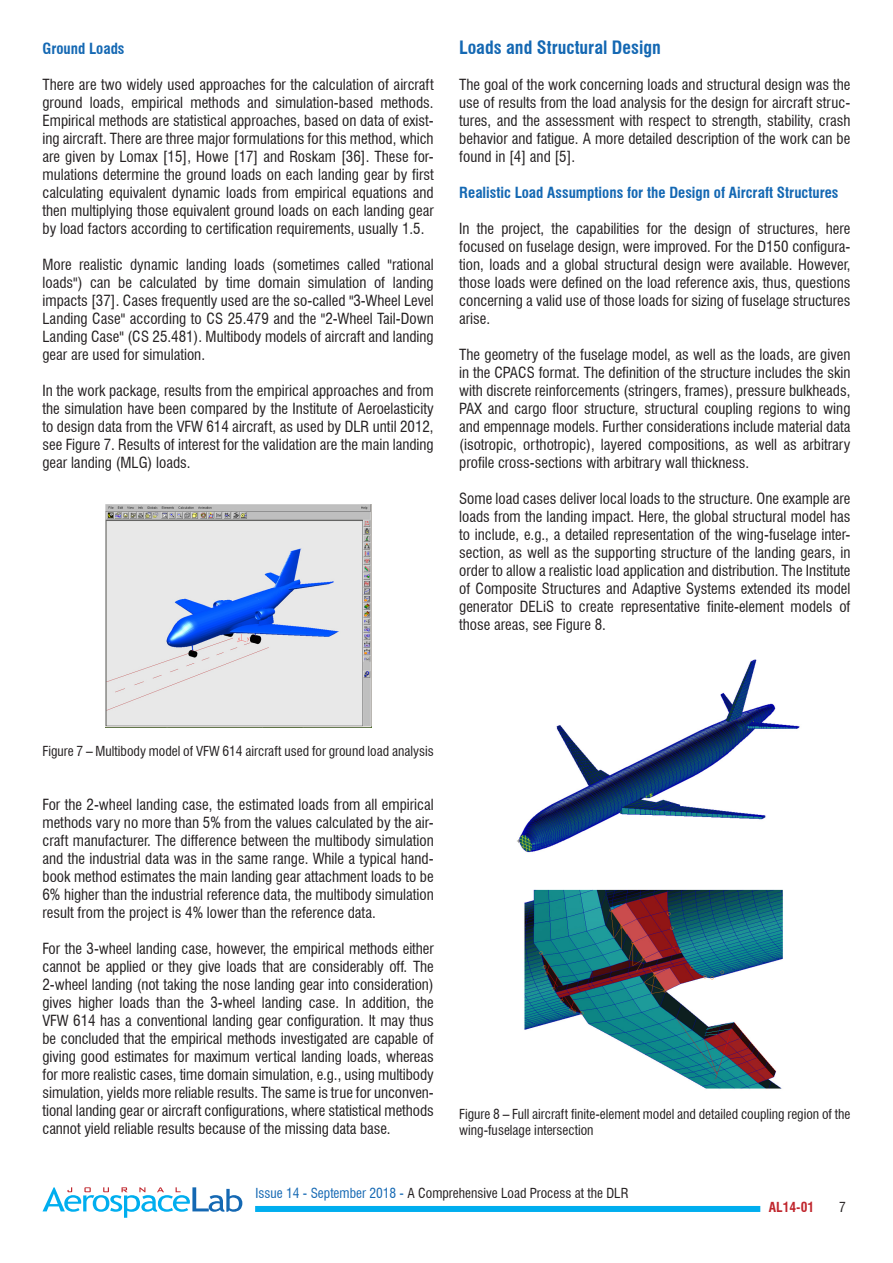
<style>
.page{position:relative;width:893px;height:1263px;background:#fff}
.page>*{position:absolute;margin:0;border:0;box-sizing:border-box;transform-origin:0 0}
.t1{font:700 condensed 18px "Swiss 721 BT";color:#1468b3}
.t2{font:condensed 15px/18px "Swiss 721 BT";color:#231f20;text-align:justify}
.t3{font:700 condensed 15px "Swiss 721 BT";color:#1468b3}
.t4{font:condensed 13.5px/16.2px "Swiss 721 BT";color:#231f20}
.t5{font:700 condensed 13.5px "Swiss 721 BT";color:#c0262d}
.s1{color:#1468b3}
</style>
<div class="page">
<div style="left:255px;top:1206px;width:505px;height:6px;background:#00aeef"></div>
<svg style="left:43px;top:1187px;width:199px;height:31px"></svg>
<img style="left:105px;top:504px;width:266px;height:223px">
<img style="left:517px;top:659px;width:283px;height:194px">
<img style="left:524px;top:889px;width:259px;height:200px">
<p class="t3" style="left:43px;top:40px;width:84px">Ground Loads</p>
<p class="t2" style="left:43px;top:76px;width:393px">There are two widely used approaches for the calculation of aircraft ground loads, empirical methods and simulation-based methods.<br>Empirical methods are statistical approaches, based on data of exist&shy;ing aircraft. There are three major formulations for this method, which are given by Lomax [15], Howe [17] and Roskam [36]. These for&shy;mulations determine the ground loads on each landing gear by first calculating equivalent dynamic loads from empirical equations and then multiplying those equivalent ground loads on each landing gear by load factors according to certification requirements, usually 1.5.</p>
<p class="t2" style="left:43px;top:256px;width:393px">More realistic dynamic landing loads (sometimes called "rational loads") can be calculated by time domain simulation of landing impacts [37]. Cases frequently used are the so-called "3-Wheel Level Landing Case" according to CS 25.479 and the "2-Wheel Tail-Down Landing Case" (CS 25.481). Multibody models of aircraft and landing gear are used for simulation.</p>
<p class="t2" style="left:43px;top:382px;width:393px">In the work package, results from the empirical approaches and from the simulation have been compared by the Institute of Aeroelasticity to design data from the VFW 614 aircraft, as used by DLR until 2012, see Figure 7. Results of interest for the validation are the main landing gear landing (MLG) loads.</p>
<p class="t1" style="left:459px;top:37px;width:203px">Loads and Structural Design</p>
<p class="t2" style="left:459px;top:76px;width:393px">The goal of the work concerning loads and structural design was the use of results from the load analysis for the design for aircraft struc&shy;tures, and the assessment with respect to strength, stability, crash behavior and fatigue. A more detailed description of the work can be found in [4] and [5].</p>
<p class="t3" style="left:459px;top:184px;width:381px">Realistic Load Assumptions for the Design of Aircraft Structures</p>
<p class="t2" style="left:459px;top:220px;width:393px">In the project, the capabilities for the design of structures, here focused on fuselage design, were improved. For the D150 configura&shy;tion, loads and a global structural design were available. However, those loads were defined on the load reference axis, thus, questions concerning a valid use of those loads for sizing of fuselage structures arise.</p>
<p class="t2" style="left:459px;top:346px;width:393px">The geometry of the fuselage model, as well as the loads, are given in the CPACS format. The definition of the structure includes the skin with discrete reinforcements (stringers, frames), pressure bulkheads, PAX and cargo floor structure, structural coupling regions to wing and empennage models. Further considerations include material data (isotropic, orthotropic), layered compositions, as well as arbitrary profile cross-sections with arbitrary wall thickness.</p>
<p class="t2" style="left:459px;top:490px;width:393px">Some load cases deliver local loads to the structure. One example are loads from the landing impact. Here, the global structural model has to include, e.g., a detailed representation of the wing-fuselage inter&shy;section, as well as the supporting structure of the landing gears, in order to allow a realistic load application and distribution. The Institute of Composite Structures and Adaptive Systems extended its model generator DELiS to create representative finite-element models of those areas, see Figure 8.</p>
<p class="t4" style="left:43px;top:743px;width:393px">Figure 7 – Multibody model of VFW 614 aircraft used for ground load analysis</p>
<p class="t2" style="left:43px;top:796px;width:393px">For the 2-wheel landing case, the estimated loads from all empirical methods vary no more than 5% from the values calculated by the air&shy;craft manufacturer. The difference between the multibody simulation and the industrial data was in the same range. While a typical hand&shy;book method estimates the main landing gear attachment loads to be 6% higher than the industrial reference data, the multibody simulation result from the project is 4% lower than the reference data.</p>
<p class="t2" style="left:43px;top:940px;width:393px">For the 3-wheel landing case, however, the empirical methods either cannot be applied or they give loads that are considerably off. The 2-wheel landing (not taking the nose landing gear into consideration) gives higher loads than the 3-wheel landing case. In addition, the VFW 614 has a conventional landing gear configuration. It may thus be concluded that the empirical methods investigated are capable of giving good estimates for maximum vertical landing loads, whereas for more realistic cases, time domain simulation, e.g., using multibody simulation, yields more reliable results. The same is true for unconven&shy;tional landing gear or aircraft configurations, where statistical methods cannot yield reliable results because of the missing data base.</p>
<p class="t4" style="left:459px;top:1106px;width:393px">Figure 8 – Full aircraft finite-element model and detailed coupling region of the wing-fuselage intersection</p>
<p class="t4" style="left:255px;top:1184px;width:375px"><span class="s1">Issue 14 - September 2018 -</span> A Comprehensive Load Process at the DLR</p>
<p class="t5" style="left:769px;top:1199px;width:47px">AL14-01</p>
<p class="t4" style="left:839px;top:1198px;width:8px">7</p>
</div>
